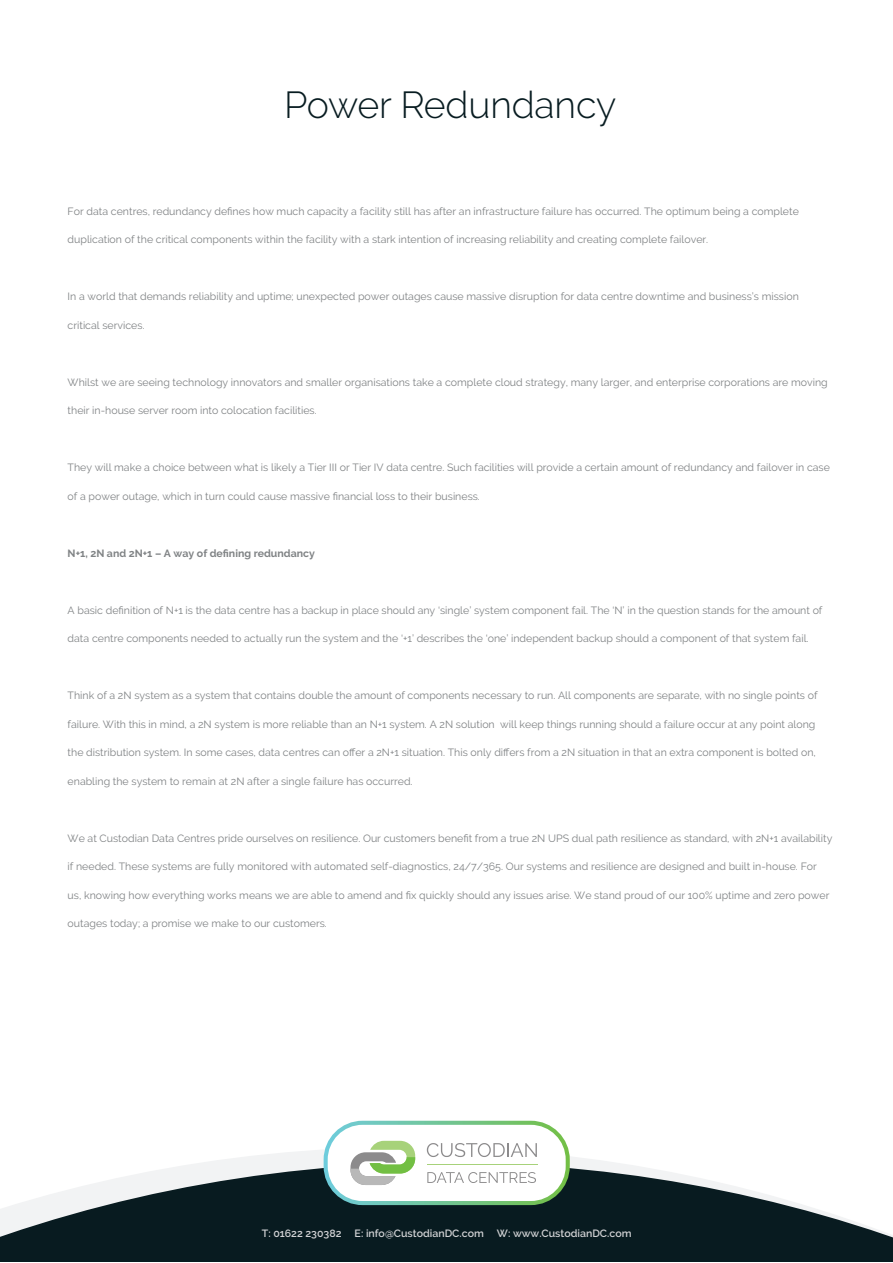
<style>
.page{position:relative;width:893px;height:1263px;background:#fff}
.page>*{position:absolute;margin:0;border:0;box-sizing:border-box;transform-origin:0 0}
.t1{font:300 37.5px "Raleway";letter-spacing:-.005em;color:#081c21}
.t2{font:10.5px "Raleway";color:#808385}
.t3{font:600 10.5px "Raleway";color:#d1d2d4}
.t4{font:700 10.5px "Raleway";color:#808385}
</style>
<div class="page">
<svg style="left:203px;top:1149px;width:411px;height:14px"></svg>
<svg style="left:0;top:1163px;width:893px;height:99px;fill:#081b20"></svg>
<div style="left:326px;top:1123px;width:242px;height:80px;background:#fff;border-radius:37px"></div>
<div style="left:324px;top:1121px;width:246px;height:84px;border:4px solid #fff;border-radius:37px"></div>
<svg style="left:350px;top:1141px;width:65px;height:44px"></svg>
<hr style="left:427px;top:1164px;width:110px;height:1px;background:#a7d27a">
<svg style="left:427px;top:1143px;width:110px;height:14px"></svg>
<svg style="left:427px;top:1172px;width:109px;height:11px"></svg>
<h1 class="t1" style="left:284px;top:83px;width:334px">Power Redundancy</h1>
<p class="t2" style="left:68px;top:205px;width:733px">For data centres, redundancy defines how much capacity a facility still has after an infrastructure failure has occurred. The optimum being a complete</p>
<p class="t2" style="left:68px;top:234px;width:642px">duplication of the critical components within the facility with a stark intention of increasing reliability and creating complete failover.</p>
<p class="t2" style="left:68px;top:291px;width:733px">In a world that demands reliability and uptime; unexpected power outages cause massive disruption for data centre downtime and business’s mission</p>
<p class="t2" style="left:68px;top:319px;width:79px">critical services.</p>
<p class="t2" style="left:68px;top:376px;width:762px">Whilst we are seeing technology innovators and smaller organisations take a complete cloud strategy, many larger, and enterprise corporations are moving</p>
<p class="t2" style="left:68px;top:405px;width:251px">their in-house server room into colocation facilities.</p>
<p class="t2" style="left:68px;top:462px;width:764px">They will make a choice between what is likely a Tier III or Tier IV data centre. Such facilities will provide a certain amount of redundancy and failover in case</p>
<p class="t2" style="left:68px;top:490px;width:414px">of a power outage, which in turn could cause massive financial loss to their business.</p>
<p class="t4" style="left:68px;top:547px;width:249px">N+1, 2N and 2N+1 – A way of defining redundancy</p>
<p class="t2" style="left:68px;top:604px;width:756px">A basic definition of N+1 is the data centre has a backup in place should any ‘single’ system component fail. The ‘N’ in the question stands for the amount of</p>
<p class="t2" style="left:68px;top:633px;width:742px">data centre components needed to actually run the system and the ‘+1’ describes the ‘one’ independent backup should a component of that system fail.</p>
<p class="t2" style="left:68px;top:690px;width:751px">Think of a 2N system as a system that contains double the amount of components necessary to run. All components are separate, with no single points of</p>
<p class="t2" style="left:68px;top:718px;width:749px">failure. With this in mind, a 2N system is more reliable than an N+1 system. A 2N solution will keep things running should a failure occur at any point along</p>
<p class="t2" style="left:68px;top:747px;width:750px">the distribution system. In some cases, data centres can offer a 2N+1 situation. This only differs from a 2N situation in that an extra component is bolted on,</p>
<p class="t2" style="left:68px;top:775px;width:346px">enabling the system to remain at 2N after a single failure has occurred.</p>
<p class="t2" style="left:68px;top:832px;width:766px">We at Custodian Data Centres pride ourselves on resilience. Our customers benefit from a true 2N UPS dual path resilience as standard, with 2N+1 availability</p>
<p class="t2" style="left:68px;top:861px;width:751px">if needed. These systems are fully monitored with automated self-diagnostics, 24/7/365. Our systems and resilience are designed and built in-house. For</p>
<p class="t2" style="left:68px;top:889px;width:763px">us, knowing how everything works means we are able to amend and fix quickly should any issues arise. We stand proud of our 100% uptime and zero power</p>
<p class="t2" style="left:68px;top:918px;width:261px">outages today; a promise we make to our customers.</p>
<p class="t3" style="left:262px;top:1227px;width:371px">T: 01622 230382 E: info@CustodianDC.com W: www.CustodianDC.com</p>
</div>
